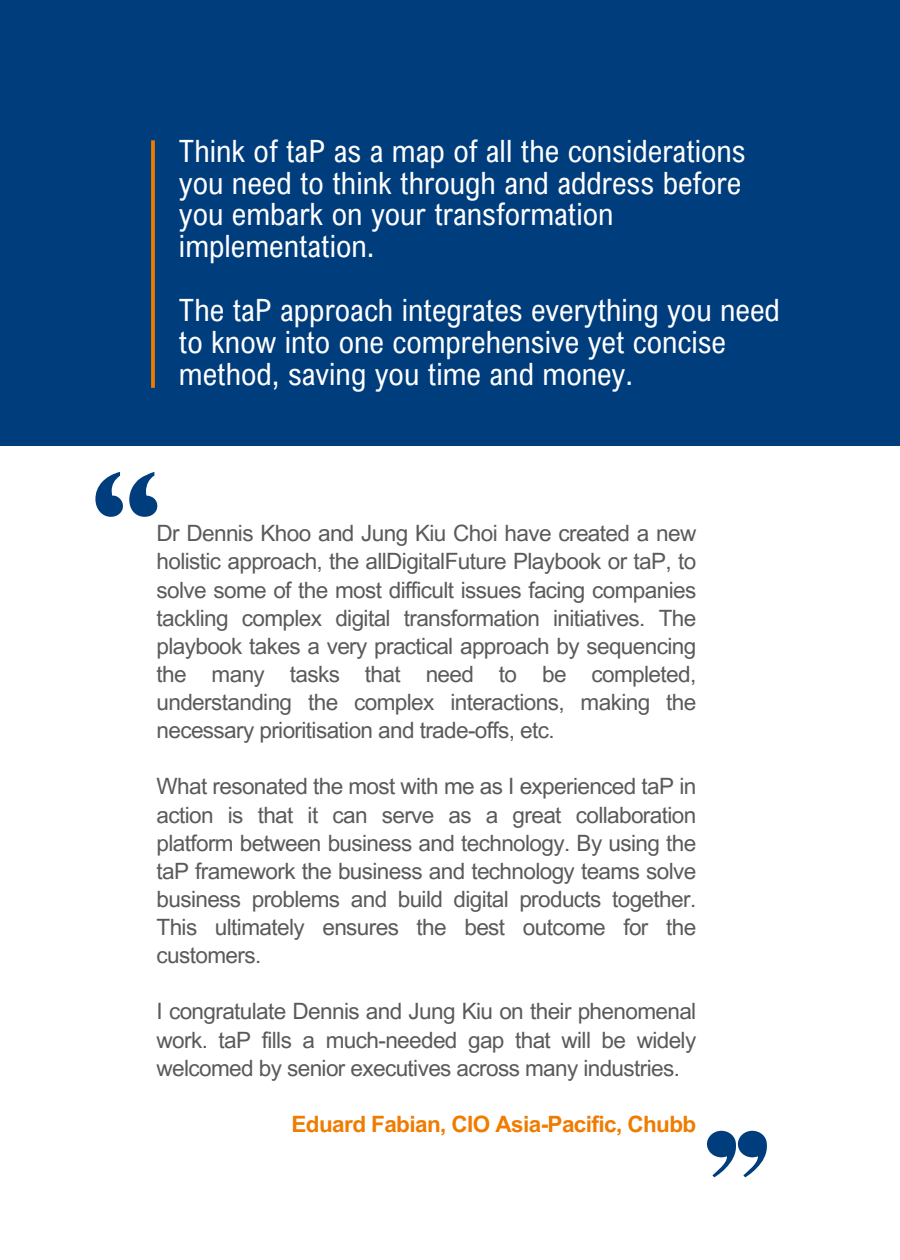
<style>
.page{position:relative;width:900px;height:1260px;background:#fff}
.page>*{position:absolute;margin:0;border:0;box-sizing:border-box;transform-origin:0 0}
.t1{font:30.75px/32px "Arial Nova Cond";color:#fff}
.t2{font:22.5px/28px "Arial MT Pro";letter-spacing:-.025em;color:#5a5a5a;text-align:justify}
.t3{font:700 22.5px "Arial MT Pro";letter-spacing:-.025em;color:#ef7c00}
</style>
<div class="page">
<div style="left:0;top:0;width:900px;height:445px;background:#003d7c"></div>
<svg style="left:151px;top:140px;width:4px;height:248px"></svg>
<svg style="left:95px;top:472px;width:62px;height:45px"></svg>
<svg style="left:707px;top:1131px;width:60px;height:46px"></svg>
<p class="t1" style="left:179px;top:134px;width:568px">Think of taP as a map of all the considerations you need to think through and address before you embark on your transformation implementation.</p>
<p class="t1" style="left:179px;top:293px;width:602px">The taP approach integrates everything you need to know into one comprehensive yet concise method, saving you time and money.</p>
<p class="t2" style="left:157px;top:522px;width:541px">Dr Dennis Khoo and Jung Kiu Choi have created a new holistic approach, the allDigitalFuture Playbook or taP, to solve some of the most difficult issues facing companies tackling complex digital transformation initiatives. The playbook takes a very practical approach by sequencing the many tasks that need to be completed, understanding the complex interactions, making the necessary prioritisation and trade-offs, etc.</p>
<p class="t2" style="left:157px;top:775px;width:541px">What resonated the most with me as I experienced taP in action is that it can serve as a great collaboration platform between business and technology. By using the taP framework the business and technology teams solve business problems and build digital products together.<br>This ultimately ensures the best outcome for the customers.</p>
<p class="t2" style="left:157px;top:1000px;width:541px">I congratulate Dennis and Jung Kiu on their phenomenal work. taP fills a much-needed gap that will be widely welcomed by senior executives across many industries.</p>
<p class="t3" style="left:292px;top:1116px;width:406px">Eduard Fabian, CIO Asia-Pacific, Chubb</p>
</div>
